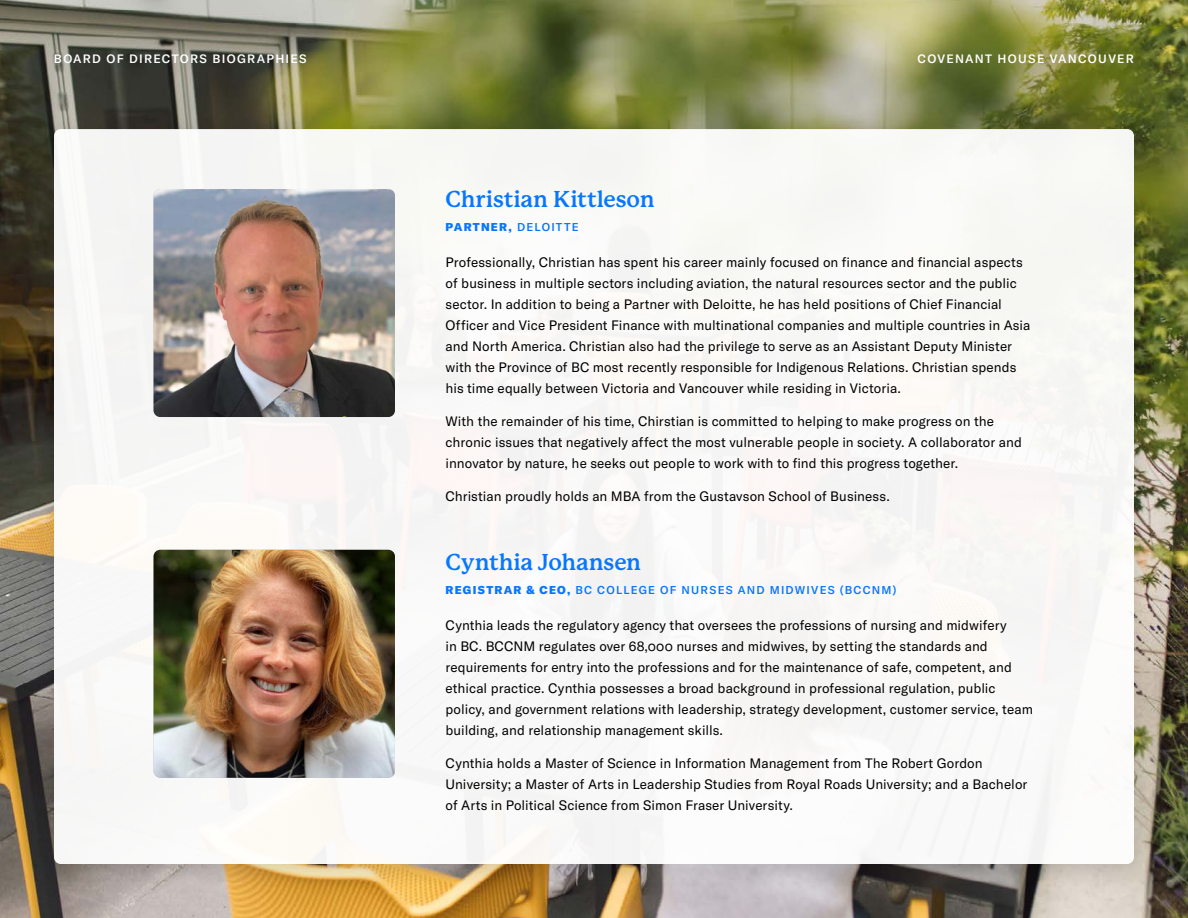
<style>
.page{position:relative;width:1188px;height:918px;background:#fff}
.page>*{position:absolute;margin:0;border:0;box-sizing:border-box;transform-origin:0 0}
.t1{font:700 22.5px "P22 Mackinac Pro";color:#0677ff}
.t2{font:13.5px/21px "GT America";letter-spacing:.005em;color:#000}
.t3{font:500 12px "GT America";letter-spacing:.105em;color:#fff}
.t4{font:500 11.25px "GT America";letter-spacing:.11em;color:#0677ff}
.t5{font:900 11.25px "GT America";letter-spacing:.11em;color:#0677ff}
.s1{font-weight:500}
.s2{font-weight:900}
</style>
<div class="page">
<img style="left:0;top:0;width:1188px;height:918px">
<div style="left:32px;top:113px;width:1124px;height:780px;background:#000;opacity:.15"></div>
<div style="left:54px;top:129px;width:1080px;height:735px;background:#f9f8f6;border-radius:7px"></div>
<img style="left:154px;top:189px;width:241px;height:228px">
<img style="left:154px;top:550px;width:241px;height:228px">
<p class="t3" style="left:54px;top:51px;width:254px">BOARD OF DIRECTORS BIOGRAPHIES</p>
<p class="t3" style="left:918px;top:51px;width:218px">COVENANT HOUSE VANCOUVER</p>
<h1 class="t1" style="left:446px;top:186px;width:211px">Christian Kittleson</h1>
<p class="t5" style="left:446px;top:220px;width:135px">PARTNER, <span class="s1">DELOITTE</span></p>
<p class="t2" style="left:446px;top:252px;width:586px">Professionally, Christian has spent his career mainly focused on finance and financial aspects of business in multiple sectors including aviation, the natural resources sector and the public sector. In addition to being a Partner with Deloitte, he has held positions of Chief Financial Officer and Vice President Finance with multinational companies and multiple countries in Asia and North America. Christian also had the privilege to serve as an Assistant Deputy Minister with the Province of BC most recently responsible for Indigenous Relations. Christian spends his time equally between Victoria and Vancouver while residing in Victoria.</p>
<p class="t2" style="left:446px;top:411px;width:578px">With the remainder of his time, Chirstian is committed to helping to make progress on the chronic issues that negatively affect the most vulnerable people in society. A collaborator and innovator by nature, he seeks out people to work with to find this progress together.</p>
<p class="t2" style="left:446px;top:486px;width:446px">Christian proudly holds an MBA from the Gustavson School of Business.</p>
<h1 class="t1" style="left:446px;top:549px;width:197px">Cynthia Johansen</h1>
<p class="t4" style="left:446px;top:583px;width:452px"><span class="s2">REGISTRAR &amp; CEO,</span> BC COLLEGE OF NURSES AND MIDWIVES (BCCNM)</p>
<p class="t2" style="left:446px;top:615px;width:589px">Cynthia leads the regulatory agency that oversees the professions of nursing and midwifery<br>in BC. BCCNM regulates over 68,000 nurses and midwives, by setting the standards and requirements for entry into the professions and for the maintenance of safe, competent, and ethical practice. Cynthia possesses a broad background in professional regulation, public policy, and government relations with leadership, strategy development, customer service, team building, and relationship management skills.</p>
<p class="t2" style="left:446px;top:753px;width:583px">Cynthia holds a Master of Science in Information Management from The Robert Gordon<br>University; a Master of Arts in Leadership Studies from Royal Roads University; and a Bachelor of Arts in Political Science from Simon Fraser University.</p>
</div>
